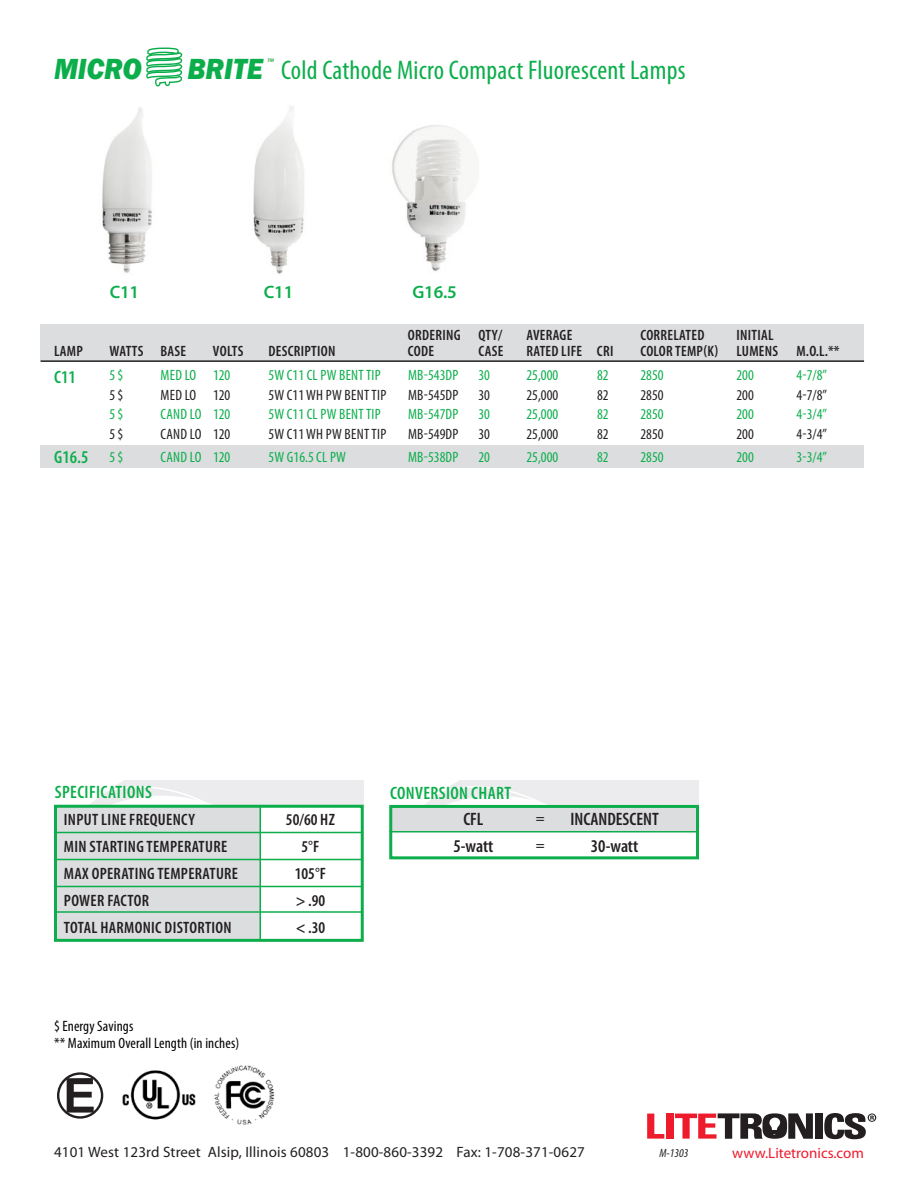
<style>
.page{position:relative;width:918px;height:1188px;background:#fff}
.page>*{position:absolute;margin:0;border:0;box-sizing:border-box;transform-origin:0 0}
.t1{font:italic 800 30.15px "Franklin Gothic";color:#0cae4c;scale:.93 1}
.t2{font:condensed 27px "Myriad Pro";letter-spacing:.01em;color:#0cae4c}
.t3{font:600 condensed 18px "Myriad Pro";letter-spacing:.02em;color:#0cae4c}
.t4{font:600 condensed 18px/27px "Myriad Pro";color:#231f20;text-align:center}
.t5{font:600 18px "Myriad Pro";letter-spacing:-.01em;color:#0cae4c}
.t6{font:600 condensed 16.5px/27px "Myriad Pro";letter-spacing:.02em;color:#231f20}
.t7{font:600 condensed 16.5px/27px "Myriad Pro";color:#231f20;text-align:center}
.t8{font:condensed 15px "Myriad Pro";color:#0cae4c}
.t9{font:600 condensed 15px/27px "Myriad Pro";letter-spacing:.02em;color:#231f20}
.t10{font:condensed 15px "Myriad Pro";color:#231f20}
.t11{font:15px "Myriad Pro";letter-spacing:.01em;color:#231f20}
.t12{font:condensed 15px/16.5px "Myriad Pro";letter-spacing:.01em;color:#000}
.t13{font:condensed 15px "Myriad Pro";letter-spacing:.02em;color:#0cae4c}
.t14{font:condensed 15px "Myriad Pro";letter-spacing:.02em;color:#231f20}
.t15{font:15px "Myriad Pro";color:#ee1b2d}
.t16{font:italic condensed 12px "Myriad Pro";color:#231f20}
.t17{font:italic 600 5.25px "Franklin Gothic";color:#3ead49;scale:.93 1}
.s1{font-weight:600;font-size:18px}
</style>
<div class="page">
<svg style="left:647px;top:1114px;width:17px;height:25px"></svg>
<div style="left:666px;top:1114px;width:7px;height:25px;background:#ee1b2d"></div>
<div style="left:815px;top:1113px;width:8px;height:26px;background:#231f20"></div>
<svg style="left:675px;top:1113px;width:138px;height:26px"></svg>
<svg style="left:824px;top:1113px;width:52px;height:26px"></svg>
<img style="left:392px;top:125px;width:82px;height:147px">
<div style="left:41px;top:446px;width:823px;height:22px;background:#dcdddf"></div>
<div style="left:41px;top:324px;width:823px;height:37px;background:#dcdddf"></div>
<hr style="left:41px;top:360px;width:823px;height:2px;background:#231f20">
<svg style="left:146px;top:47px;width:37px;height:40px"></svg>
<img style="left:253px;top:106px;width:51px;height:168px">
<img style="left:102px;top:107px;width:50px;height:166px">
<svg style="left:58px;top:780px;width:306px;height:25px"></svg>
<div style="left:56px;top:806px;width:204px;height:134px;background:#dcdddf"></div>
<div style="left:54px;top:805px;width:310px;height:137px;border:3px solid #0cae4c"></div>
<hr style="left:54px;top:832px;width:308px;height:1px;background:#0cae4c">
<hr style="left:54px;top:859px;width:308px;height:1px;background:#0cae4c">
<hr style="left:54px;top:886px;width:308px;height:1px;background:#0cae4c">
<hr style="left:260px;top:806px;width:1px;height:134px;background:#0cae4c">
<hr style="left:54px;top:911px;width:308px;height:2px;background:#0cae4c">
<svg style="left:394px;top:780px;width:305px;height:25px"></svg>
<div style="left:391px;top:806px;width:307px;height:26px;background:#dcdddf"></div>
<div style="left:389px;top:805px;width:310px;height:54px;border:3px solid #0cae4c"></div>
<hr style="left:389px;top:831px;width:309px;height:1px;background:#0cae4c">
<img style="left:122px;top:1070px;width:74px;height:50px">
<img style="left:214px;top:1065px;width:61px;height:60px">
<svg style="left:57px;top:1072px;width:46px;height:47px"></svg>
<h1 class="t1" style="left:54px;top:50px;width:96px">MICRO</h1>
<h1 class="t1" style="left:187px;top:50px;width:83px">BRITE</h1>
<p class="t17" style="left:267px;top:57px;width:9px">TM</p>
<h2 class="t2" style="left:281px;top:54px;width:406px">Cold Cathode Micro Compact Fluorescent Lamps</h2>
<p class="t9" style="left:54px;top:338px;width:30px">LAMP</p>
<p class="t5" style="left:110px;top:280px;width:31px">C11</p>
<p class="t5" style="left:264px;top:281px;width:31px">C11</p>
<p class="t5" style="left:412px;top:281px;width:46px">G16.5</p>
<p class="t9" style="left:408px;top:321px;width:96px">ORDERING QTY/</p>
<p class="t9" style="left:526px;top:321px;width:62px">AVERAGE CORRE</p>
<p class="t9" style="left:673px;top:321px;width:15px">LATEDINITIA</p>
<p class="t9" style="left:768px;top:321px;width:7px">L</p>
<p class="t9" style="left:110px;top:338px;width:93px">WATTS BASE VO</p>
<p class="t9" style="left:227px;top:338px;width:10px">LTS</p>
<p class="t9" style="left:268px;top:338px;width:69px">DESCRIPTION</p>
<p class="t9" style="left:408px;top:338px;width:39px">CODE CASE</p>
<p class="t9" style="left:526px;top:338px;width:88px">RATED LIFE CRI</p>
<p class="t9" style="left:640px;top:338px;width:200px">COLOR TEMP(K) LUMENS M.O.L.**</p>
<p class="t8" style="left:110px;top:366px;width:15px">5 $</p>
<p class="t8" style="left:160px;top:366px;width:71px">MED LO 120</p>
<p class="t13" style="left:268px;top:366px;width:114px">5W C11 CL PW BENT TIP</p>
<p class="t8" style="left:408px;top:366px;width:52px">MB-543DP</p>
<p class="t8" style="left:479px;top:366px;width:13px">30</p>
<p class="t8" style="left:527px;top:366px;width:33px">25,000</p>
<p class="t8" style="left:597px;top:366px;width:13px">82</p>
<p class="t8" style="left:641px;top:366px;width:25px">2850</p>
<p class="t8" style="left:737px;top:366px;width:19px">200</p>
<p class="t8" style="left:797px;top:366px;width:32px">4-7/8”</p>
<p class="t10" style="left:110px;top:386px;width:15px">5 $</p>
<p class="t10" style="left:160px;top:386px;width:71px">MED LO 120</p>
<p class="t14" style="left:268px;top:386px;width:119px">5W C11 WH PW BENT TIP</p>
<p class="t10" style="left:408px;top:386px;width:52px">MB-545DP</p>
<p class="t10" style="left:478px;top:386px;width:13px">30</p>
<p class="t10" style="left:526px;top:386px;width:33px">25,000</p>
<p class="t10" style="left:597px;top:386px;width:13px">82</p>
<p class="t10" style="left:640px;top:386px;width:25px">2850</p>
<p class="t10" style="left:737px;top:386px;width:19px">200</p>
<p class="t10" style="left:796px;top:386px;width:32px">4-7/8”</p>
<p class="t8" style="left:110px;top:405px;width:15px">5 $</p>
<p class="t8" style="left:160px;top:405px;width:71px">CAND LO 120</p>
<p class="t13" style="left:268px;top:405px;width:114px">5W C11 CL PW BENT TIP</p>
<p class="t8" style="left:408px;top:405px;width:52px">MB-547DP</p>
<p class="t8" style="left:478px;top:405px;width:13px">30</p>
<p class="t8" style="left:526px;top:405px;width:33px">25,000</p>
<p class="t8" style="left:597px;top:405px;width:13px">82</p>
<p class="t8" style="left:640px;top:405px;width:25px">2850</p>
<p class="t8" style="left:737px;top:405px;width:19px">200</p>
<p class="t8" style="left:796px;top:405px;width:32px">4-3/4”</p>
<p class="t10" style="left:110px;top:425px;width:15px">5 $</p>
<p class="t10" style="left:160px;top:425px;width:71px">CAND LO 120</p>
<p class="t14" style="left:268px;top:425px;width:119px">5W C11 WH PW BENT TIP</p>
<p class="t10" style="left:408px;top:425px;width:52px">MB-549DP</p>
<p class="t10" style="left:478px;top:425px;width:13px">30</p>
<p class="t10" style="left:526px;top:425px;width:33px">25,000</p>
<p class="t10" style="left:597px;top:425px;width:13px">82</p>
<p class="t10" style="left:640px;top:425px;width:25px">2850</p>
<p class="t10" style="left:737px;top:425px;width:19px">200</p>
<p class="t10" style="left:796px;top:425px;width:32px">4-3/4”</p>
<p class="t8" style="left:54px;top:448px;width:85px"><span class="s1">G16.5</span> 5 $ cand</p>
<p class="t8" style="left:190px;top:448px;width:42px">LO 120</p>
<p class="t8" style="left:268px;top:448px;width:70px">5W g16.5 cl pw</p>
<p class="t8" style="left:408px;top:448px;width:43px">MB-538dp</p>
<p class="t8" style="left:478px;top:448px;width:13px">20</p>
<p class="t8" style="left:526px;top:448px;width:33px">25,000</p>
<p class="t8" style="left:597px;top:448px;width:13px">82</p>
<p class="t8" style="left:640px;top:448px;width:25px">2850</p>
<p class="t8" style="left:737px;top:448px;width:19px">200</p>
<p class="t8" style="left:796px;top:448px;width:32px">3-3/4”</p>
<p class="t3" style="left:54px;top:365px;width:23px">C11</p>
<p class="t3" style="left:55px;top:781px;width:23px">SPECIFICATIONS</p>
<p class="t3" style="left:390px;top:782px;width:9px">CONVERSION</p>
<p class="t3" style="left:471px;top:782px;width:26px">CHART</p>
<p class="t6" style="left:64px;top:805px;width:74px">INPUT LINE FREQUENCY<br>MIN STARTING</p>
<p class="t6" style="left:146px;top:832px;width:39px">TEMPERATURE</p>
<p class="t6" style="left:64px;top:859px;width:51px">MAX OPERATING</p>
<p class="t6" style="left:157px;top:859px;width:39px">TEMPERATURE</p>
<p class="t6" style="left:64px;top:886px;width:17px">POWER</p>
<p class="t6" style="left:107px;top:886px;width:8px">FACTOR</p>
<p class="t6" style="left:64px;top:913px;width:8px">TOTA</p>
<p class="t6" style="left:91px;top:913px;width:51px">L HARMONIC</p>
<p class="t6" style="left:165px;top:913px;width:8px">DISTORTION</p>
<p class="t12" style="left:54px;top:1018px;width:187px">$ Energy Savings<br>** Maximum Overall Length (in inches)</p>
<p class="t7" style="left:286px;top:805px;width:50px">50/60 HZ<br>5°F<br>105°F<br>&gt; .90<br>&lt; .30</p>
<p class="t4" style="left:453px;top:805px;width:41px">CFL<br>5-WATT</p>
<p class="t4" style="left:570px;top:805px;width:90px">INCANDESCENT<br>30-WATT</p>
<p class="t9" style="left:536px;top:804px;width:10px">= =</p>
<p class="t11" style="left:54px;top:1143px;width:532px">4101 West 123rd Street Alsip, Illinois 60803 1-800-860-3392 Fax: 1-708-371-0627</p>
<p class="t16" style="left:660px;top:1145px;width:30px">M-1303</p>
<p class="t15" style="left:732px;top:1144px;width:133px">www.Litetronics.com</p>
</div>
